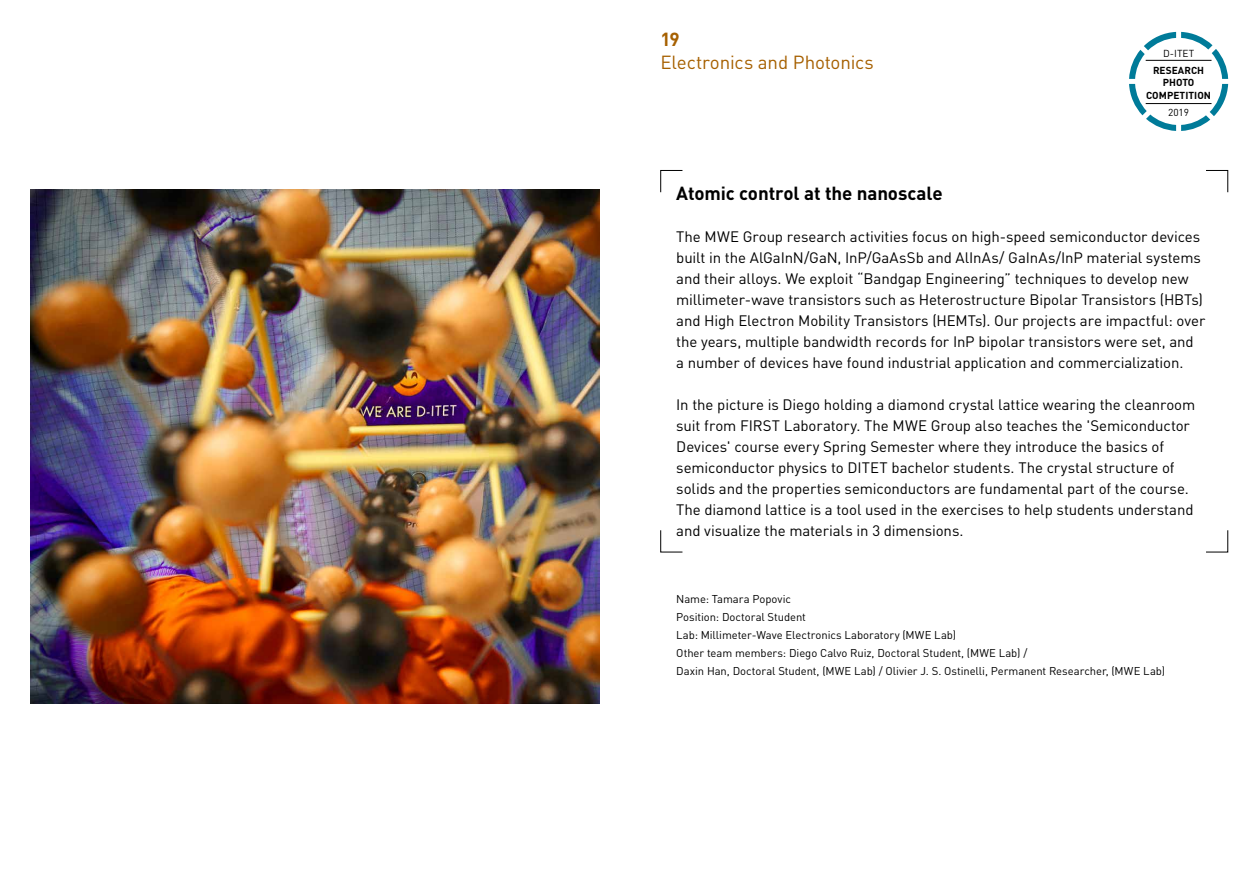
<style>
.page{position:relative;width:1259px;height:893px;background:#fff}
.page>*{position:absolute;margin:0;border:0;box-sizing:border-box;transform-origin:0 0}
.t1{font:700 18.75px "DIN Pro";letter-spacing:-.005em;color:#000}
.t2{font:18.75px "DIN Pro";letter-spacing:-.01em;color:#a66000}
.t3{font:700 18.75px "DIN Pro";color:#a66000}
.t4{font:15px/21px "DIN Pro";letter-spacing:-.005em;color:#000}
.t5{font:11.25px/18px "DIN Pro";letter-spacing:-.005em;color:#000}
.t6{font:700 10.05px/12.5px "DIN Pro";letter-spacing:.005em;color:#000;text-align:center}
.t7{font:10.05px "DIN Pro";letter-spacing:.005em;color:#000}
</style>
<div class="page">
<img style="left:30px;top:189px;width:569px;height:515px">
<svg style="left:1129px;top:32px;width:99px;height:99px"></svg>
<hr style="left:1145px;top:60px;width:66px;height:1px;background:#000">
<hr style="left:1145px;top:103px;width:66px;height:1px;background:#000">
<svg style="left:1206px;top:170px;width:22px;height:23px"></svg>
<svg style="left:660px;top:170px;width:23px;height:23px"></svg>
<svg style="left:660px;top:530px;width:23px;height:23px"></svg>
<svg style="left:1206px;top:530px;width:22px;height:23px"></svg>
<p class="t3" style="left:660px;top:24px;width:21px">19</p>
<p class="t2" style="left:660px;top:47px;width:215px">Electronics and Photonics</p>
<p class="t7" style="left:1163px;top:45px;width:33px">D-ITET</p>
<p class="t6" style="left:1146px;top:63px;width:66px">RESEARCH<br>PHOTO<br>COMPETITION</p>
<p class="t7" style="left:1168px;top:104px;width:23px">2019</p>
<p class="t1" style="left:676px;top:178px;width:268px">Atomic control at the nanoscale</p>
<p class="t4" style="left:676px;top:225px;width:530px">The MWE Group research activities focus on high-speed semiconductor devices built in the AlGaInN/GaN, InP/GaAsSb and AlInAs/ GaInAs/InP material systems and their alloys. We exploit “Bandgap Engineering” techniques to develop new millimeter-wave transistors such as Heterostructure Bipolar Transistors (HBTs) and High Electron Mobility Transistors (HEMTs). Our projects are impactful: over the years, multiple bandwidth records for InP bipolar transistors were set, and a number of devices have found industrial application and commercialization.</p>
<p class="t4" style="left:676px;top:393px;width:520px">In the picture is Diego holding a diamond crystal lattice wearing the cleanroom suit from FIRST Laboratory. The MWE Group also teaches the 'Semiconductor Devices' course every Spring Semester where they introduce the basics of semiconductor physics to DITET bachelor students. The crystal structure of solids and the properties semiconductors are fundamental part of the course.<br>The diamond lattice is a tool used in the exercises to help students understand and visualize the materials in 3 dimensions.</p>
<p class="t5" style="left:676px;top:589px;width:490px">Name: Tamara Popovic<br>Position: Doctoral Student<br>Lab: Millimeter-Wave Electronics Laboratory (MWE Lab)<br>Other team members: Diego Calvo Ruiz, Doctoral Student, (MWE Lab) /<br>Daxin Han, Doctoral Student, (MWE Lab) / Olivier J. S. Ostinelli, Permanent Researcher, (MWE Lab)</p>
</div>
